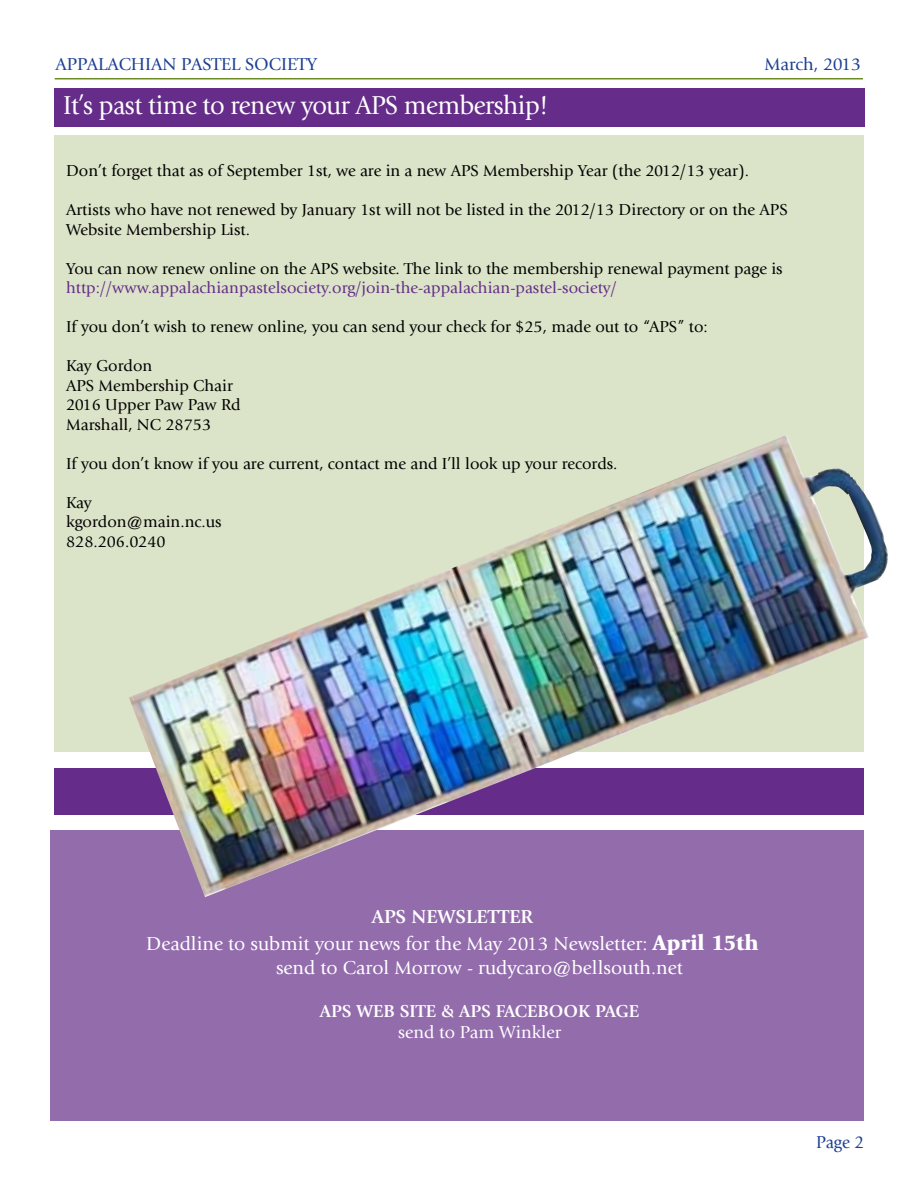
<style>
.page{position:relative;width:918px;height:1188px;background:#fff}
.page>*{position:absolute;margin:0;border:0;box-sizing:border-box;transform-origin:0 0}
.t1{font:27px "Giovanni";letter-spacing:-.02em;color:#fff;scale:.95 1}
.t2{font:19.5px/27px "Giovanni";color:#fff;text-align:center}
.t3{font:18px "Giovanni";color:#1c3f94}
.t4{font:700 18px "Giovanni";color:#fff}
.t5{font:18px "Giovanni";color:#fff}
.t6{font:18px "Giovanni";color:#1c3f94;scale:.95 1}
.t7{font:16.5px/19.5px "Giovanni";color:#000}
.t8{font:16.5px "Giovanni";color:#652d89}
.s1{font-weight:700}
.s2{font-weight:900;font-size:22.5px}
</style>
<div class="page">
<div style="left:54px;top:135px;width:810px;height:617px;background:#dbe3c8"></div>
<hr style="left:55px;top:78px;width:808px;height:2px;background:#6d8d24">
<div style="left:54px;top:88px;width:810px;height:39px;background:#652d89"></div>
<div style="left:54px;top:768px;width:810px;height:47px;background:#652d89"></div>
<div style="left:50px;top:831px;width:814px;height:290px;background:#936cac"></div>
<img style="left:129px;top:435px;width:759px;height:462px">
<p class="t3" style="left:56px;top:54px;width:263px">APPALACHIAN PASTEL SOCIETY</p>
<p class="t3" style="left:765px;top:54px;width:98px">March, 2013</p>
<h1 class="t1" style="left:63px;top:90px;width:513px">It’s past time to renew your APS membership!</h1>
<p class="t7" style="left:66px;top:161px;width:684px">Don’t forget that as of September 1st, we are in a new APS Membership Year (the 2012/13 year).</p>
<p class="t7" style="left:66px;top:200px;width:723px">Artists who have not renewed by January 1st will not be listed in the 2012/13 Directory or on the APS<br>Website Membership List.</p>
<p class="t7" style="left:66px;top:259px;width:718px">You can now renew online on the APS website. The link to the membership renewal payment page is</p>
<p class="t8" style="left:66px;top:279px;width:552px">http://www.appalachianpastelsociety.org/join-the-appalachian-pastel-society/</p>
<p class="t7" style="left:66px;top:317px;width:643px">If you don’t wish to renew online, you can send your check for $25, made out to “APS” to:</p>
<p class="t7" style="left:66px;top:356px;width:176px">Kay Gordon<br>APS Membership Chair<br>2016 Upper Paw Paw Rd<br>Marshall, NC 28753</p>
<p class="t7" style="left:66px;top:454px;width:553px">If you don’t know if you are current, contact me and I’ll look up your records.</p>
<p class="t7" style="left:66px;top:493px;width:157px">Kay kgordon@main.nc.us<br>828.206.0240</p>
<p class="t2" style="left:146px;top:904px;width:614px"><span class="s1">APS NEWSLETTER<br></span>Deadline to submit your news for the May 2013 Newsletter: <span class="s2">April 15th</span></p>
<p class="t2" style="left:276px;top:954px;width:408px">send to Carol Morrow - rudycaro@bellsouth.net</p>
<p class="t4" style="left:320px;top:1000px;width:321px">APS WEB SITE &amp; APS FACEBOOK PAGE</p>
<p class="t5" style="left:398px;top:1022px;width:165px">send to Pam Winkler</p>
<p class="t6" style="left:816px;top:1132px;width:52px">Page 2</p>
</div>
